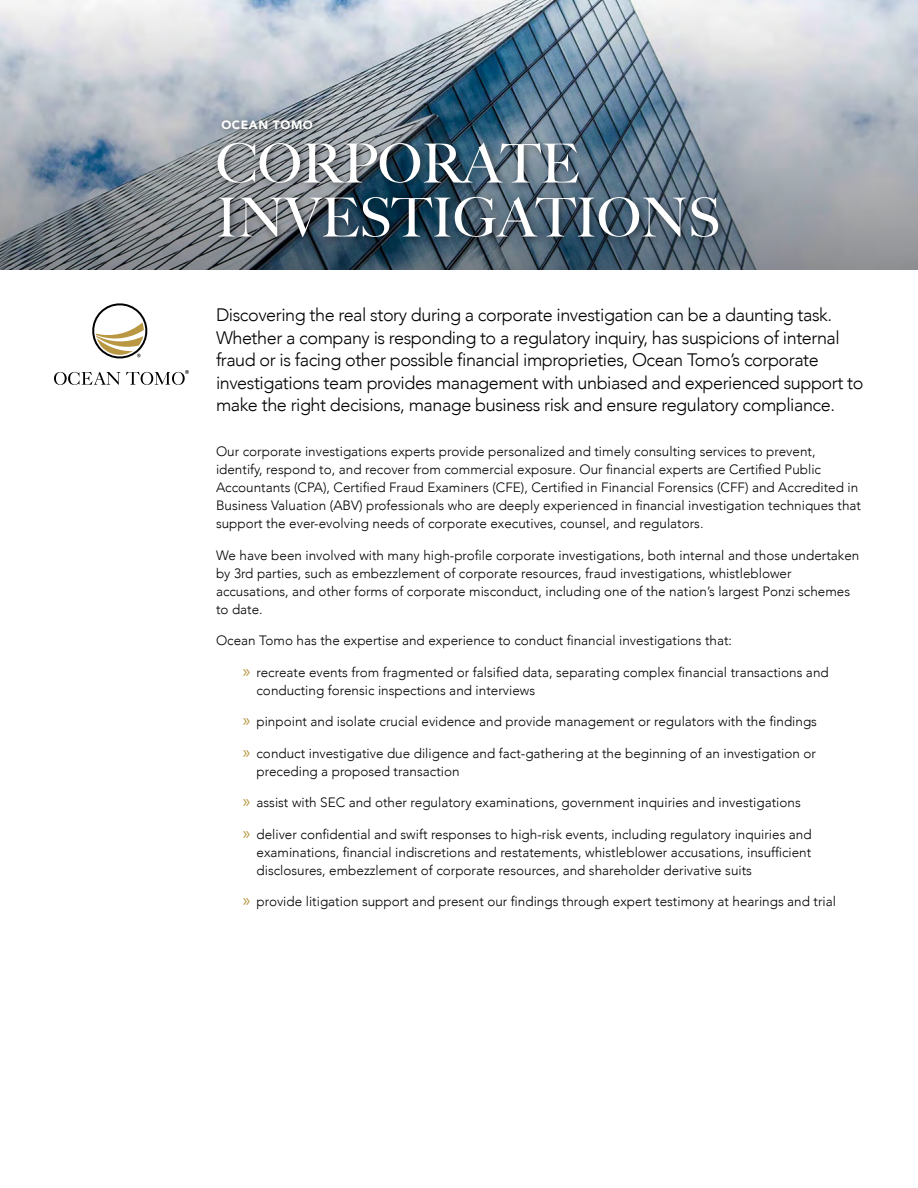
<style>
.page{position:relative;width:918px;height:1188px;background:#fff}
.page>*{position:absolute;margin:0;border:0;box-sizing:border-box;transform-origin:0 0}
.t1{font:500 54px/54px "Big Caslon";color:#fff}
.t2{font:300 18px/22.5px "Avenir";letter-spacing:-.025em;color:#000}
.t3{font:300 13.5px/18px "Avenir";color:#000}
.t4{font:900 12px "Avenir";letter-spacing:.05em;color:#fff}
.s1{font-family:"Myriad Pro";font-weight:400;font-size:18px;color:#b99743}
</style>
<div class="page">
<img style="left:0;top:0;width:918px;height:270px">
<div style="left:212px;top:114px;width:516px;height:132px;background:#000;opacity:.5"></div>
<svg style="left:54px;top:372px;width:66px;height:13px"></svg>
<svg style="left:126px;top:370px;width:63px;height:15px"></svg>
<svg style="left:92px;top:303px;width:56px;height:56px"></svg>
<p class="t4" style="left:221px;top:114px;width:93px">OCEAN TOMO</p>
<h1 class="t1" style="left:216px;top:134px;width:506px">CORPORATE<br>INVESTIGATIONS</h1>
<p class="t2" style="left:216px;top:304px;width:649px">Discovering the real story during a corporate investigation can be a daunting task.<br>Whether a company is responding to a regulatory inquiry, has suspicions of internal fraud or is facing other possible financial improprieties, Ocean Tomo’s corporate investigations team provides management with unbiased and experienced support to make the right decisions, manage business risk and ensure regulatory compliance.</p>
<p class="t3" style="left:216px;top:443px;width:647px">Our corporate investigations experts provide personalized and timely consulting services to prevent, identify, respond to, and recover from commercial exposure. Our financial experts are Certified Public Accountants (CPA), Certified Fraud Examiners (CFE), Certified in Financial Forensics (CFF) and Accredited in Business Valuation (ABV) professionals who are deeply experienced in financial investigation techniques that support the ever-evolving needs of corporate executives, counsel, and regulators.</p>
<p class="t3" style="left:216px;top:546px;width:645px">We have been involved with many high-profile corporate investigations, both internal and those undertaken by 3rd parties, such as embezzlement of corporate resources, fraud investigations, whistleblower accusations, and other forms of corporate misconduct, including one of the nation’s largest Ponzi schemes to date.</p>
<p class="t3" style="left:216px;top:632px;width:518px">Ocean Tomo has the expertise and experience to conduct financial investigations that:</p>
<p class="t3" style="left:256px;top:663px;width:574px;text-indent:-14px"><span class="s1">»</span> recreate events from fragmented or falsified data, separating complex financial transactions and conducting forensic inspections and interviews</p>
<p class="t3" style="left:243px;top:713px;width:576px"><span class="s1">»</span> pinpoint and isolate crucial evidence and provide management or regulators with the findings</p>
<p class="t3" style="left:256px;top:744px;width:561px;text-indent:-14px"><span class="s1">»</span> conduct investigative due diligence and fact-gathering at the beginning of an investigation or preceding a proposed transaction</p>
<p class="t3" style="left:243px;top:794px;width:559px"><span class="s1">»</span> assist with SEC and other regulatory examinations, government inquiries and investigations</p>
<p class="t3" style="left:256px;top:825px;width:557px;text-align:justify;text-indent:-14px"><span class="s1">»</span> deliver confidential and swift responses to high-risk events, including regulatory inquiries and examinations, financial indiscretions and restatements, whistleblower accusations, insufficient disclosures, embezzlement of corporate resources, and shareholder derivative suits</p>
<p class="t3" style="left:243px;top:893px;width:595px"><span class="s1">»</span> provide litigation support and present our findings through expert testimony at hearings and trial</p>
</div>
